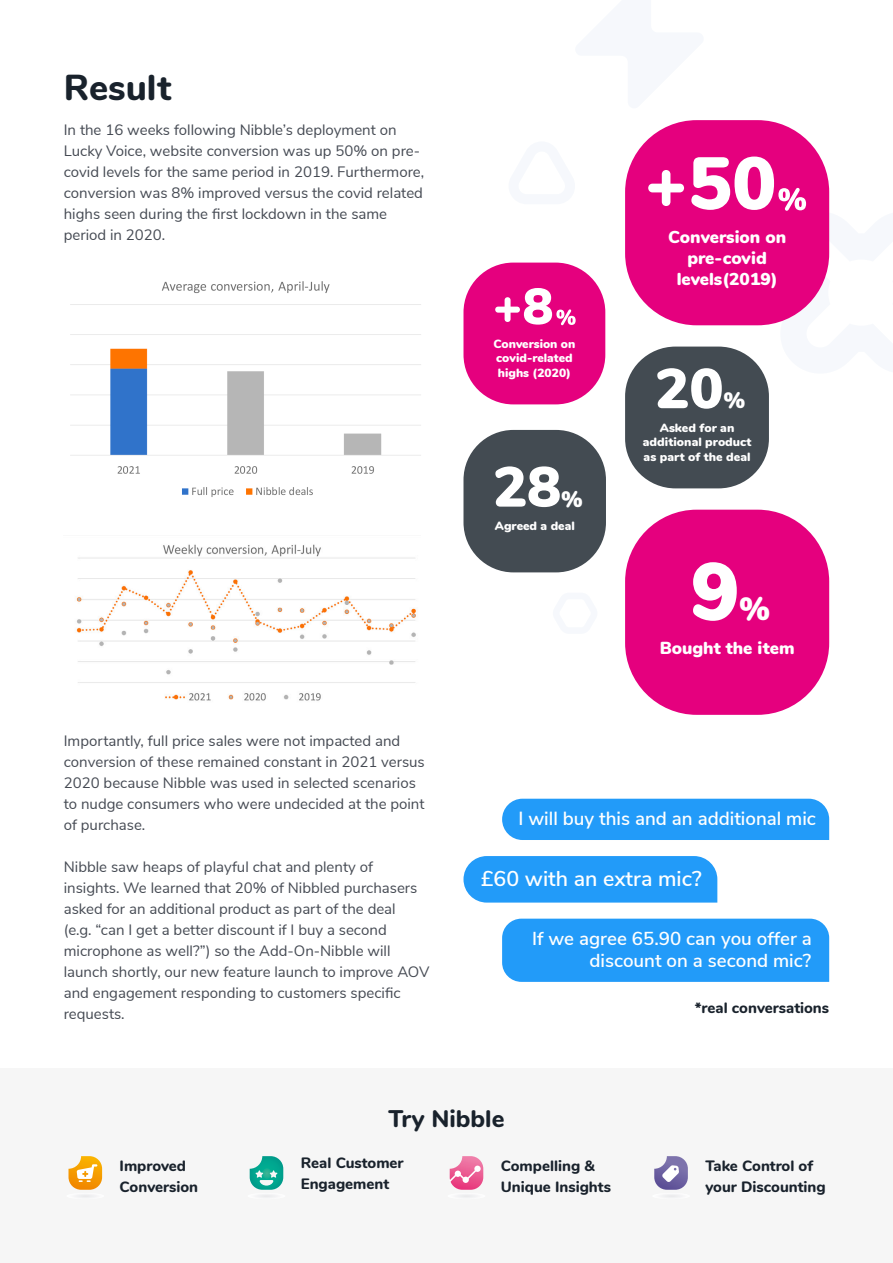
<style>
.page{position:relative;width:893px;height:1263px;background:#fff}
.page>*{position:absolute;margin:0;border:0;box-sizing:border-box;transform-origin:0 0}
.t1{font:900 81px "Nunito";color:#fff}
.t2{font:900 56.25px "Nunito";color:#fff}
.t3{font:900 56.1px "Nunito";color:#fff}
.t4{font:800 36px "Nunito";color:#19222c}
.t5{font:900 32.4px "Nunito";color:#fff}
.t6{font:800 24px "Nunito";color:#19222c}
.t7{font:900 22.5px "Nunito";color:#fff}
.t8{font:900 22.35px "Nunito";color:#fff}
.t9{font:600 21.45px "Nunito Sans";color:#fff}
.t10{font:600 19.05px "Nunito Sans";color:#fff}
.t11{font:600 18.75px/22.5px "Nunito Sans";color:#fff;text-align:right}
.t12{font:900 17.4px/20.9px "Nunito";color:#fff;text-align:center}
.t13{font:15px/21px "Nunito Sans";color:#454a53}
.t14{font:800 15px/21px "Nunito";color:#19222c}
.t15{font:900 12px/14.4px "Nunito";color:#fff}
</style>
<div class="page">
<div style="left:0;top:1068px;width:893px;height:195px;background:#f6f6f6"></div>
<div style="left:625px;top:120px;width:204px;height:205px;background:#e5007e;border-radius:72px"></div>
<svg style="left:648px;top:170px;width:36px;height:36px"></svg>
<svg style="left:691px;top:157px;width:139px;height:217px"></svg>
<div style="left:463px;top:263px;width:142px;height:141px;background:#e5007e;border-radius:50px"></div>
<svg style="left:495px;top:288px;width:81px;height:37px"></svg>
<div style="left:625px;top:347px;width:144px;height:141px;background:#434b52;border-radius:50px"></div>
<div style="left:463px;top:430px;width:143px;height:142px;background:#434b52;border-radius:50px"></div>
<div style="left:625px;top:510px;width:204px;height:205px;background:#e5007e;border-radius:72px"></div>
<img style="left:70px;top:281px;width:351px;height:216px">
<img style="left:76px;top:544px;width:340px;height:157px">
<div style="left:502px;top:799px;width:327px;height:41px;background:#229bf9"></div>
<div style="left:463px;top:856px;width:254px;height:46px;background:#229bf9"></div>
<div style="left:502px;top:919px;width:327px;height:63px;background:#229bf9"></div>
<svg style="left:69px;top:1156px;width:33px;height:34px"></svg>
<svg style="left:449px;top:1156px;width:34px;height:34px"></svg>
<div style="left:455px;top:1170px;width:6px;height:7px;background:#fff;border-radius:50%"></div>
<div style="left:463px;top:1176px;width:6px;height:7px;background:#fff;border-radius:50%"></div>
<div style="left:474px;top:1165px;width:7px;height:7px;background:#fff;border-radius:50%"></div>
<svg style="left:250px;top:1156px;width:33px;height:34px"></svg>
<svg style="left:654px;top:1156px;width:34px;height:34px"></svg>
<h3 class="t4" style="left:64px;top:61px;width:109px">Result</h3>
<p class="t13" style="left:64px;top:119px;width:362px">In the 16 weeks following Nibble’s deployment on Lucky Voice, website conversion was up 50% on pre&shy;covid levels for the same period in 2019. Furthermore, conversion was 8% improved versus the covid related highs seen during the first lockdown in the same period in 2020.</p>
<p class="t13" style="left:64px;top:730px;width:363px">Importantly, full price sales were not impacted and conversion of these remained constant in 2021 versus 2020 because Nibble was used in selected scenarios to nudge consumers who were undecided at the point of purchase.</p>
<p class="t13" style="left:64px;top:856px;width:367px">Nibble saw heaps of playful chat and plenty of insights. We learned that 20% of Nibbled purchasers asked for an additional product as part of the deal<br>(e.g. “can I get a better discount if I buy a second microphone as well?”) so the Add-On-Nibble will launch shortly, our new feature launch to improve AOV and engagement responding to customers specific requests.</p>
<p class="t15" style="left:493px;top:336px;width:83px">Conversion on covid-related highs (2020)</p>
<h2 class="t2" style="left:493px;top:445px;width:69px">28</h2>
<h3 class="t7" style="left:561px;top:482px;width:23px">%</h3>
<p class="t15" style="left:495px;top:518px;width:81px">Agreed a deal</p>
<p class="t12" style="left:668px;top:226px;width:119px">Conversion on pre-covid levels(2019)</p>
<h3 class="t3" style="left:655px;top:347px;width:70px">20</h3>
<h3 class="t8" style="left:723px;top:384px;width:23px">%</h3>
<p class="t15" style="left:643px;top:420px;width:110px;text-align:center">Asked for an additional product as part of the deal</p>
<h1 class="t1" style="left:691px;top:532px;width:50px">9</h1>
<h3 class="t5" style="left:739px;top:585px;width:33px">%</h3>
<p class="t12" style="left:660px;top:637px;width:136px">Bought the item</p>
<p class="t10" style="left:518px;top:805px;width:299px">I will buy this and an additional mic</p>
<h3 class="t9" style="left:481px;top:863px;width:222px">£60 with an extra mic?</h3>
<p class="t11" style="left:532px;top:926px;width:281px">If we agree 65.90 can you offer a discount on a second mic?</p>
<p class="t14" style="left:695px;top:997px;width:136px">*real conversations</p>
<h3 class="t6" style="left:388px;top:1101px;width:117px">Try Nibble</h3>
<p class="t14" style="left:301px;top:1151px;width:104px">Real Customer<br>Engagement</p>
<p class="t14" style="left:705px;top:1155px;width:122px">Take Control of your Discounting</p>
<p class="t14" style="left:120px;top:1155px;width:80px">Improved<br>Conversion</p>
<p class="t14" style="left:501px;top:1155px;width:112px">Compelling &amp;<br>Unique Insights</p>
</div>
